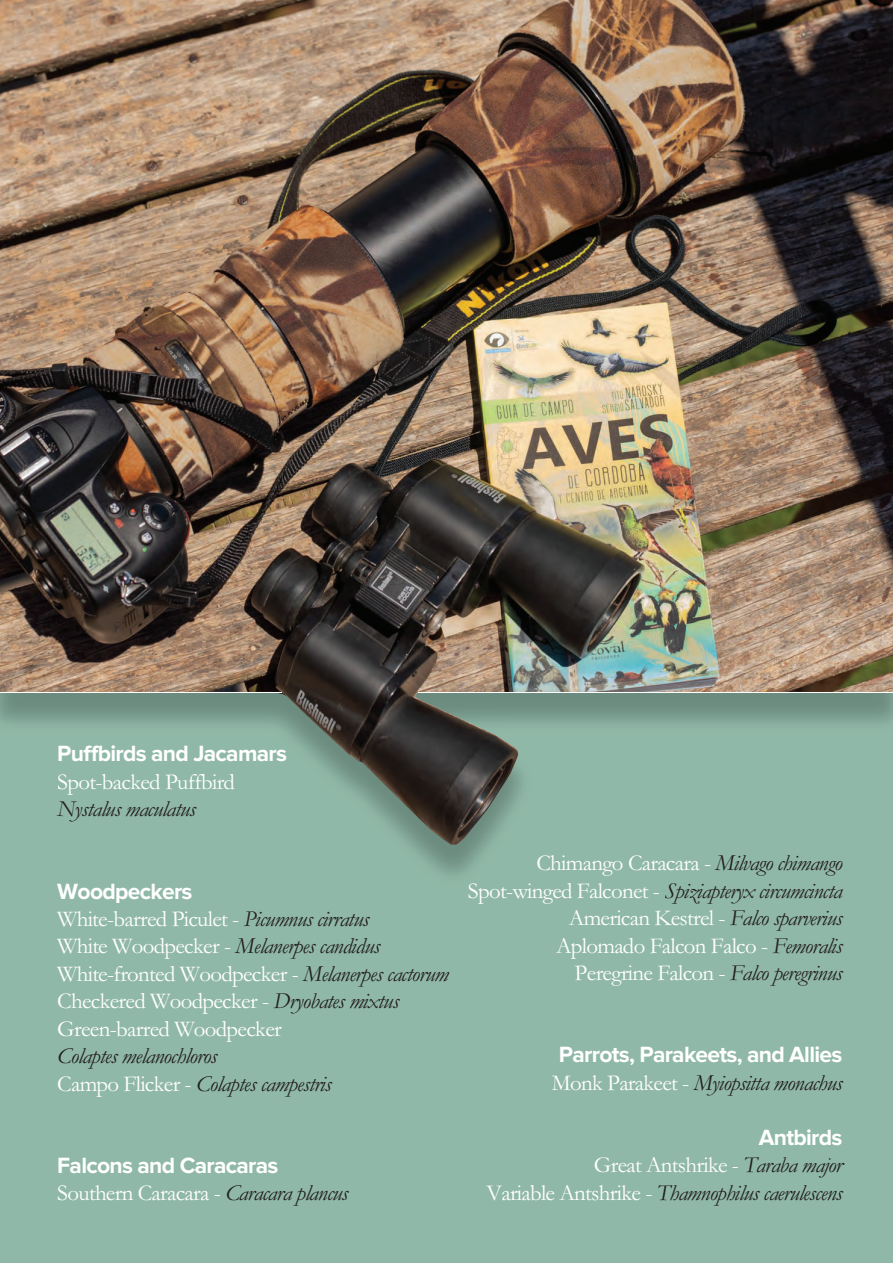
<style>
.page{position:relative;width:893px;height:1263px;background:#fff}
.page>*{position:absolute;margin:0;border:0;box-sizing:border-box;transform-origin:0 0}
.t1{font:22.8px/27.5px "Garamond";letter-spacing:-.03em;color:#fff}
.t2{font:italic 22.8px/27.5px "Garamond";letter-spacing:-.03em;color:#231f20;text-align:right}
.t3{font:700 22.8px "Proxima Nova";letter-spacing:-.03em;color:#fff}
.s1{font-style:italic;color:#231f20}
.s2{font-style:normal;color:#fff}
.s3{font-style:normal;color:#fefefe}
</style>
<div class="page">
<div style="left:0;top:648px;width:892px;height:614px;background:#90b8a8"></div>
<img style="left:0;top:0;width:892px;height:844px">
<hr style="left:0;top:692px;width:281px;height:1px;background:#fff">
<hr style="left:418px;top:692px;width:474px;height:1px;background:#fff">
<p class="t3" style="left:57px;top:740px;width:231px">Puffbirds and Jacamars</p>
<p class="t1" style="left:57px;top:770px;width:179px">Spot-backed Puffbird</p>
<p class="t2" style="left:57px;top:797px;width:140px">Nystalus maculatus</p>
<p class="t3" style="left:83px;top:740px;width:18px">f</p>
<p class="t3" style="left:57px;top:877px;width:137px">Woodpeckers</p>
<p class="t1" style="left:57px;top:907px;width:393px">White-barred Piculet - <span class="s1">Picumnus cirratus<br></span>White Woodpecker - <span class="s1">Melanerpes candidus </span>White-fronted Woodpecker - <span class="s1">Melanerpes cactorum </span>Checkered Woodpecker - <span class="s1">Dryobates mixtus </span>Green-barred Woodpecker</p>
<p class="t2" style="left:57px;top:1044px;width:276px;text-align:left">Colaptes melanochloros<br><span class="s2">Campo Flicker -</span> Colaptes campestris</p>
<p class="t3" style="left:57px;top:1151px;width:223px">Falcons and Caracaras</p>
<p class="t1" style="left:57px;top:1182px;width:292px">Southern Caracara - <span class="s1">Caracara plancus</span></p>
<p class="t2" style="left:468px;top:851px;width:376px"><span class="s2">Chimango Caracara -</span> Milvago chimango<br><span class="s3">S</span><span class="s2">pot-winged Falconet -</span> Spiziapteryx circumcincta</p>
<p class="t1" style="left:556px;top:906px;width:288px;text-align:right">American Kestrel - <span class="s1">Falco sparverius<br></span>Aplomado Falcon Falco - <span class="s1">Femoralis<br></span>Peregrine Falcon - <span class="s1">Falco peregrinus</span></p>
<p class="t3" style="left:558px;top:1041px;width:285px">Parrots, Parakeets, and Allies</p>
<p class="t2" style="left:551px;top:1071px;width:292px"><span class="s2">Monk Parakeet -</span> Myiopsitta monachus</p>
<p class="t3" style="left:758px;top:1123px;width:85px">Antbirds</p>
<p class="t2" style="left:486px;top:1153px;width:357px"><span class="s2">Great Antshrike -</span> Taraba major<br><span class="s2">Variable Antshrike -</span> Thamnophilus caerulescens</p>
</div>
